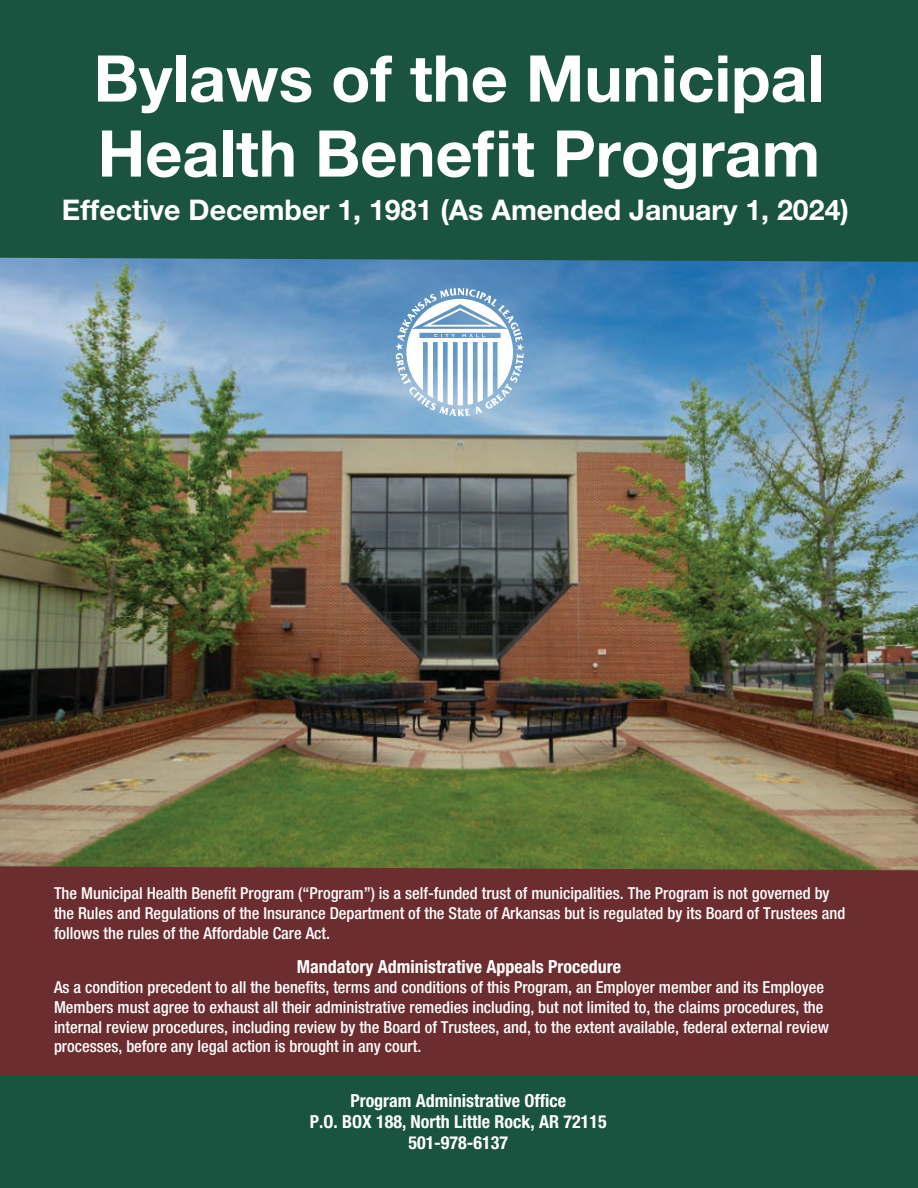
<style>
.page{position:relative;width:918px;height:1188px;background:#1a5340}
.page>*{position:absolute;margin:0;border:0;box-sizing:border-box;transform-origin:0 0}
.t1{font:700 64.5px/75px "Helvetica Neue LT Std";color:#fff}
.t2{font:700 28.5px "Helvetica Neue LT Std";color:#fff}
.t3{font:700 condensed 18px/21px "Helvetica Neue LT Std";color:#fff;text-align:center}
.t4{font:500 condensed 16.5px/19.8px "Helvetica Neue LT Std";color:#fff}
</style>
<div class="page">
<div style="left:0;top:834px;width:918px;height:242px;background:#6c2d30"></div>
<img style="left:0;top:258px;width:918px;height:612px">
<svg style="left:395px;top:288px;width:129px;height:128px"></svg>
<h1 class="t1" style="left:94px;top:40px;width:732px">Bylaws of the Municipal<br>Health Benefit Program</h1>
<h2 class="t2" style="left:62px;top:192px;width:789px">Effective December 1, 1981 (As Amended January 1, 2024)</h2>
<p class="t4" style="left:54px;top:883px;width:793px">The Municipal Health Benefit Program (“Program”) is a self-funded trust of municipalities. The Program is not governed by the Rules and Regulations of the Insurance Department of the State of Arkansas but is regulated by its Board of Trustees and follows the rules of the Affordable Care Act.</p>
<p class="t3" style="left:297px;top:956px;width:326px">Mandatory Administrative Appeals Procedure</p>
<p class="t4" style="left:54px;top:977px;width:777px">As a condition precedent to all the benefits, terms and conditions of this Program, an Employer member and its Employee Members must agree to exhaust all their administrative remedies including, but not limited to, the claims procedures, the internal review procedures, including review by the Board of Trustees, and, to the extent available, federal external review processes, before any legal action is brought in any court.</p>
<p class="t3" style="left:310px;top:1090px;width:298px">Program Administrative Office<br>P.O. BOX 188, North Little Rock, AR 72115<br>501-978-6137</p>
</div>
